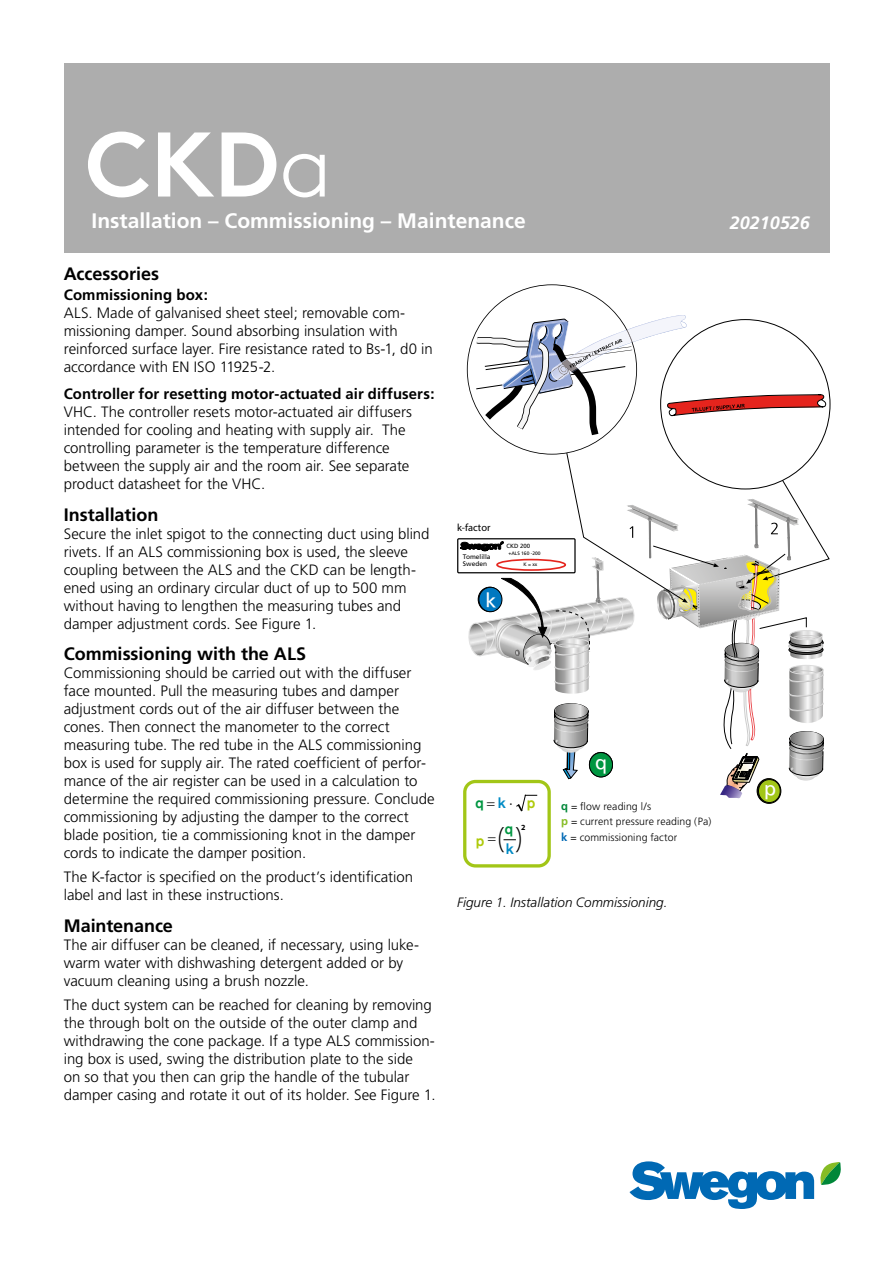
<style>
.page{position:relative;width:893px;height:1263px;background:#fff}
.page>*{position:absolute;margin:0;border:0;box-sizing:border-box;transform-origin:0 0}
.t1{font:700 91.5px "Swegon Brown";color:#fff}
.t2{font:300 26.85px "Neo Sans Std";color:#000}
.t3{font:700 21px "Frutiger";color:#fff}
.t4{font:700 18px "Frutiger";letter-spacing:-.005em;color:#000}
.t5{font:italic 700 18px "Frutiger";color:#fff}
.t6{font:500 15.15px "Akzidenz Grotesk BE";color:#009641}
.t7{font:500 15.15px "Akzidenz Grotesk BE";color:#008bc5}
.t8{font:500 15.15px "Akzidenz Grotesk BE";color:#afca0b}
.t9{font:300 15px/18px "Frutiger";color:#000}
.t10{font:700 15px "Frutiger";letter-spacing:.005em;color:#000}
.t11{font:italic 300 13.5px "Frutiger";color:#000}
.t12{font:300 10.5px/15.8px "Frutiger";letter-spacing:.01em;color:#000}
.t13{font:10.5px "Myriad Pro";color:#000}
.t14{font:700 7.95px "Myriad Pro";color:#000}
.t15{font:6.6px/6.6px "Frutiger";color:#000}
.t16{font:6px "Frutiger";color:#000}
.t17{font:4.95px "Frutiger";color:#000}
.s1{font-weight:300}
.s2{color:#008bc5}
.s3{color:#000}
.s4{color:#afca0b}
.s5{font-weight:700;font-size:11.4px;color:#008739}
.s6{font-weight:700;font-size:11.4px;color:#86bc25}
.s7{font-weight:700;font-size:11.4px;color:#0069b4}
</style>
<div class="page">
<div style="left:64px;top:64px;width:765px;height:189px;background:#adadad"></div>
<svg style="left:629px;top:1161px;width:212px;height:48px"></svg>
<div style="left:463px;top:780px;width:88px;height:87px;border:3px solid #a2c617;border-radius:11px"></div>
<svg style="left:460px;top:284px;width:370px;height:528px"></svg>
<h1 class="t1" style="left:85px;top:90px;width:249px">CKD<span class="s1">a</span></h1>
<h3 class="t3" style="left:92px;top:208px;width:436px">Installation – Commissioning – Maintenance</h3>
<p class="t5" style="left:730px;top:212px;width:82px">20210526</p>
<p class="t4" style="left:64px;top:263px;width:97px">Accessories</p>
<p class="t10" style="left:64px;top:286px;width:146px">Commissioning box:</p>
<p class="t9" style="left:64px;top:304px;width:370px">ALS. Made of galvanised sheet steel; removable com&shy;missioning damper. Sound absorbing insulation with reinforced surface layer. Fire resistance rated to Bs-1, d0 in accordance with EN ISO 11925-2.</p>
<p class="t10" style="left:64px;top:385px;width:372px">Controller for resetting motor-actuated air diffusers:</p>
<p class="t9" style="left:64px;top:403px;width:350px">VHC. The controller resets motor-actuated air diffusers intended for cooling and heating with supply air. The controlling parameter is the temperature difference between the supply air and the room air. See separate product datasheet for the VHC.</p>
<p class="t4" style="left:64px;top:504px;width:96px">Installation</p>
<p class="t9" style="left:64px;top:525px;width:367px">Secure the inlet spigot to the connecting duct using blind rivets. If an ALS commissioning box is used, the sleeve coupling between the ALS and the CKD can be length&shy;ened using an ordinary circular duct of up to 500 mm without having to lengthen the measuring tubes and damper adjustment cords. See Figure 1.</p>
<p class="t4" style="left:64px;top:643px;width:244px">Commissioning with the ALS</p>
<p class="t9" style="left:64px;top:664px;width:372px">Commissioning should be carried out with the diffuser face mounted. Pull the measuring tubes and damper adjustment cords out of the air diffuser between the cones. Then connect the manometer to the correct measuring tube. The red tube in the ALS commissioning box is used for supply air. The rated coefficient of perfor&shy;mance of the air register can be used in a calculation to determine the required commissioning pressure. Conclude commissioning by adjusting the damper to the correct blade position, tie a commissioning knot in the damper cords to indicate the damper position.</p>
<p class="t9" style="left:64px;top:868px;width:351px">The K-factor is specified on the product’s identification label and last in these instructions.</p>
<p class="t4" style="left:64px;top:915px;width:111px">Maintenance</p>
<p class="t9" style="left:64px;top:936px;width:357px">The air diffuser can be cleaned, if necessary, using luke&shy;warm water with dishwashing detergent added or by vacuum cleaning using a brush nozzle.</p>
<p class="t9" style="left:64px;top:996px;width:373px">The duct system can be reached for cleaning by removing the through bolt on the outside of the outer clamp and withdrawing the cone package. If a type ALS commission&shy;ing box is used, swing the distribution plate to the side<br>on so that you then can grip the handle of the tubular damper casing and rotate it out of its holder. See Figure 1.</p>
<p class="t13" style="left:457px;top:521px;width:35px">k-factor</p>
<p class="t16" style="left:506px;top:542px;width:25px">CKD 200</p>
<p class="t17" style="left:508px;top:550px;width:34px">+ALS 160 -200</p>
<p class="t17" style="left:523px;top:562px;width:15px">K = xx</p>
<p class="t15" style="left:463px;top:554px;width:29px">Tomelilla<br>Sweden</p>
<p class="t6" style="left:476px;top:793px;width:61px">q<span class="s2">k</span><span class="s3">⋅</span><span class="s4">p</span></p>
<p class="t7" style="left:506px;top:839px;width:9px">k</p>
<p class="t12" style="left:561px;top:798px;width:152px"><span class="s5">q</span> = flow reading l/s<br><span class="s6">p</span> = current pressure reading (Pa) <span class="s7">k</span> = commissioning factor</p>
<p class="t14" style="left:521px;top:822px;width:6px">2</p>
<p class="t6" style="left:505px;top:819px;width:10px">q</p>
<h2 class="t2" style="left:498px;top:821px;width:26px">( )</h2>
<p class="t8" style="left:476px;top:831px;width:10px">p</p>
<p class="t11" style="left:457px;top:895px;width:212px">Figure 1. Installation Commissioning.</p>
</div>
